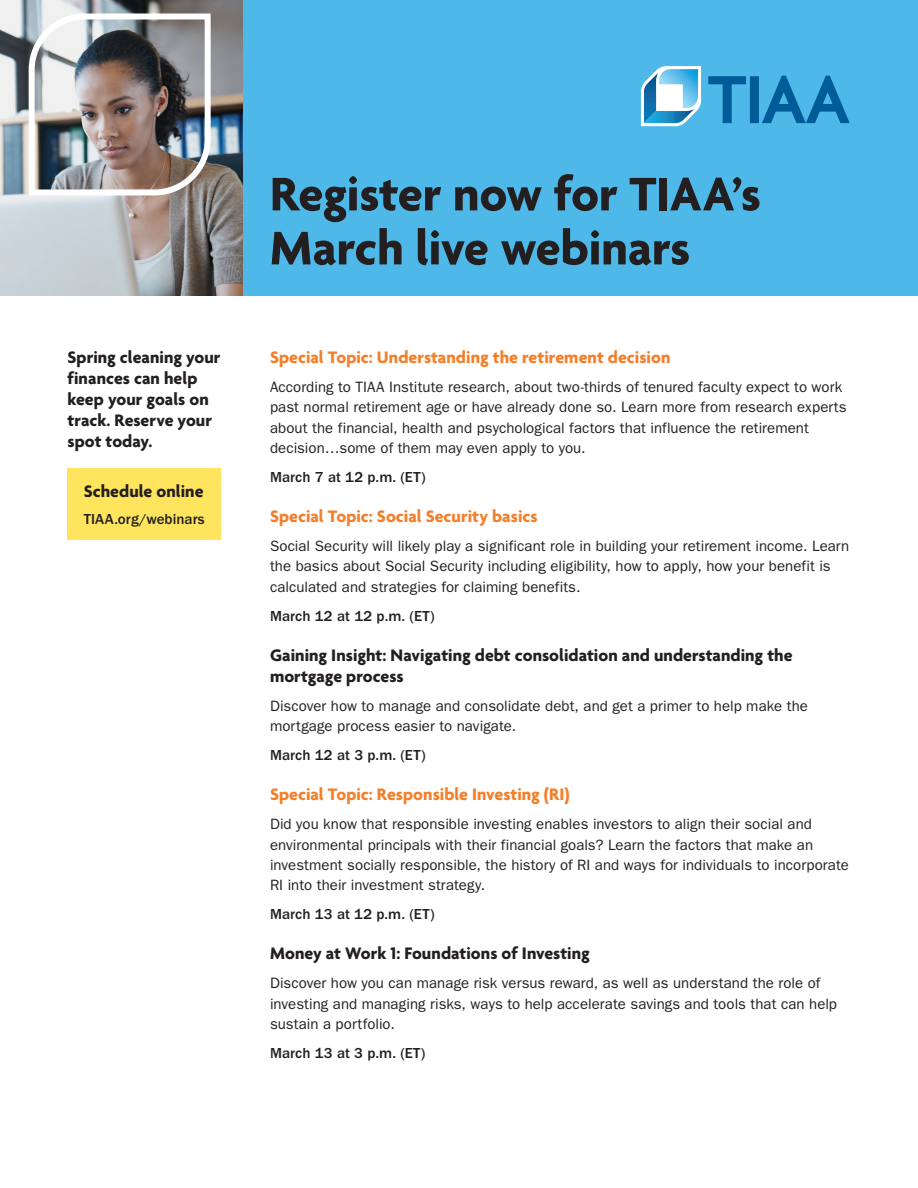
<style>
.page{position:relative;width:918px;height:1188px;background:#fff}
.page>*{position:absolute;margin:0;border:0;box-sizing:border-box;transform-origin:0 0}
._4A_Headline__AB_48{font:700 51px/54px "Agenda";letter-spacing:-.005em;color:#231f20}
._6A_Body_Subhead__AB{font:700 18px/21px "Agenda";color:#231f20}
._6A_Body_Subhead__AB-2{font:700 18px "Agenda";color:#f47f2a}
._7A_Body_Text__FG_10{font:15px/20.2px "ITC Franklin Gothic Std";letter-spacing:.005em;color:#231f20}
._7A_Body_Text__FG_10-2{font:500 15px "ITC Franklin Gothic Std";letter-spacing:.005em;color:#231f20}
._7B_Body_Text_Before{font:500 15px "ITC Franklin Gothic Std";letter-spacing:.005em;color:#231f20}
</style>
<div class="page">
<div style="left:0;top:0;width:918px;height:296px;background:#4eb9e9"></div>
<svg style="left:708px;top:76px;width:142px;height:47px"></svg>
<svg style="left:641px;top:66px;width:60px;height:60px"></svg>
<div style="left:68px;top:468px;width:153px;height:72px;background:#ffe55e"></div>
<svg style="left:0;top:0;width:243px;height:296px;background:#a0a4a7"></svg>
<img style="left:26px;top:10px;width:188px;height:188px">
<p class="_6A_Body_Subhead__AB" style="left:68px;top:348px;width:155px">Spring cleaning your finances can help keep your goals on track. Reserve your spot today.</p>
<p class="_6A_Body_Subhead__AB" style="left:84px;top:482px;width:121px">Schedule online</p>
<p class="_7B_Body_Text_Before" style="left:84px;top:510px;width:123px">TIAA.org/webinars</p>
<p class="_4A_Headline__AB_48" style="left:270px;top:170px;width:492px">Register now for TIAA’s<br>March live webinars</p>
<p class="_6A_Body_Subhead__AB-2" style="left:270px;top:347px;width:402px">Special Topic: Understanding the retirement decision</p>
<p class="_7A_Body_Text__FG_10" style="left:270px;top:377px;width:578px">According to TIAA Institute research, about two-thirds of tenured faculty expect to work past normal retirement age or have already done so. Learn more from research experts about the financial, health and psychological factors that influence the retirement decision…some of them may even apply to you.</p>
<p class="_7A_Body_Text__FG_10-2" style="left:270px;top:469px;width:157px">March 7 at 12 p.m. (ET)</p>
<p class="_6A_Body_Subhead__AB-2" style="left:270px;top:506px;width:269px">Special Topic: Social Security basics</p>
<p class="_7A_Body_Text__FG_10" style="left:270px;top:536px;width:581px">Social Security will likely play a significant role in building your retirement income. Learn the basics about Social Security including eligibility, how to apply, how your benefit is calculated and strategies for claiming benefits.</p>
<p class="_7A_Body_Text__FG_10-2" style="left:270px;top:607px;width:166px">March 12 at 12 p.m. (ET)</p>
<p class="_6A_Body_Subhead__AB" style="left:270px;top:645px;width:524px">Gaining Insight: Navigating debt consolidation and understanding the mortgage process</p>
<p class="_7A_Body_Text__FG_10" style="left:270px;top:696px;width:540px">Discover how to manage and consolidate debt, and get a primer to help make the mortgage process easier to navigate.</p>
<p class="_7A_Body_Text__FG_10-2" style="left:270px;top:747px;width:157px">March 12 at 3 p.m. (ET)</p>
<p class="_6A_Body_Subhead__AB-2" style="left:270px;top:785px;width:301px">Special Topic: Responsible Investing (RI)</p>
<p class="_7A_Body_Text__FG_10" style="left:270px;top:814px;width:580px">Did you know that responsible investing enables investors to align their social and environmental principals with their financial goals? Learn the factors that make an investment socially responsible, the history of RI and ways for individuals to incorporate RI into their investment strategy.</p>
<p class="_7A_Body_Text__FG_10-2" style="left:270px;top:906px;width:166px">March 13 at 12 p.m. (ET)</p>
<p class="_6A_Body_Subhead__AB" style="left:270px;top:944px;width:321px">Money at Work 1: Foundations of Investing</p>
<p class="_7A_Body_Text__FG_10" style="left:270px;top:973px;width:569px">Discover how you can manage risk versus reward, as well as understand the role of investing and managing risks, ways to help accelerate savings and tools that can help sustain a portfolio.</p>
<p class="_7A_Body_Text__FG_10-2" style="left:270px;top:1045px;width:157px">March 13 at 3 p.m. (ET)</p>
</div>
